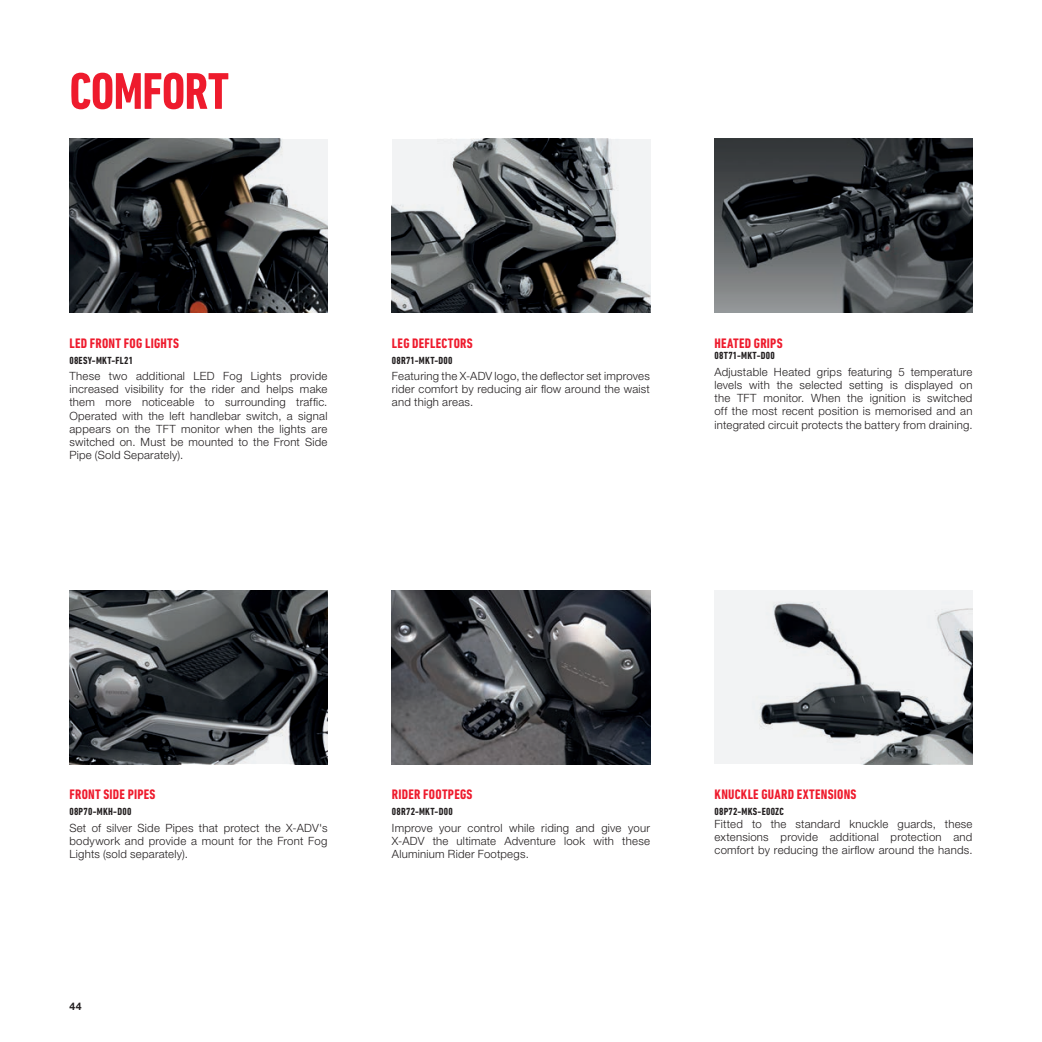
<style>
.page{position:relative;width:1042px;height:1042px;background:#fff}
.page>*{position:absolute;margin:0;border:0;box-sizing:border-box;transform-origin:0 0}
.Títulos_DIN{font:700 condensed 52.5px "DIN Next LT Pro";letter-spacing:-.015em;color:#ee1b2d}
.Acessorio_Nome{font:700 condensed 14px "DIN Next LT Pro";letter-spacing:.015em;color:#ee1b2d}
.Produto_Descricao{font:300 11.38px/13.1px "Helvetica Neue LT Pro";letter-spacing:.02em;color:#231f20;text-align:justify}
.Produto_Descrição_L{font:300 11.38px/13.1px "Helvetica Neue LT Pro";letter-spacing:.02em;color:#231f20;text-align:justify}
.Produto_Codigo{font:700 condensed 10.5px "DIN Next LT Pro";letter-spacing:.02em;color:#231f20}
.t1{font:700 10.5px "Helvetica Neue LT Pro";color:#231f20}
</style>
<div class="page">
<img style="left:69px;top:139px;width:258px;height:174px">
<img style="left:69px;top:590px;width:258px;height:174px">
<img style="left:392px;top:139px;width:258px;height:174px">
<img style="left:392px;top:590px;width:258px;height:174px">
<img style="left:714px;top:590px;width:258px;height:174px">
<img style="left:715px;top:139px;width:258px;height:174px">
<p class="Títulos_DIN" style="left:69px;top:61px;width:161px">COMFORT</p>
<p class="Acessorio_Nome" style="left:69px;top:335px;width:111px">LED FRONT FOG LIGHTS</p>
<p class="Produto_Codigo" style="left:69px;top:354px;width:65px">08ESY-MKT-FL21</p>
<p class="Produto_Descricao" style="left:69px;top:369px;width:259px">These two additional LED Fog Lights provide increased visibility for the rider and helps make them more noticeable to surrounding traffic.<br>Operated with the left handlebar switch, a signal appears on the TFT monitor when the lights are switched on. Must be mounted to the Front Side Pipe (Sold Separately).</p>
<p class="Acessorio_Nome" style="left:392px;top:335px;width:82px">LEG DEFLECTORS</p>
<p class="Produto_Codigo" style="left:392px;top:354px;width:62px">08R71-MKT-D00</p>
<p class="Produto_Descricao" style="left:392px;top:369px;width:259px">Featuring the X-ADV logo, the deflector set improves rider comfort by reducing air flow around the waist and thigh areas.</p>
<p class="Acessorio_Nome" style="left:714px;top:335px;width:70px">HEATED GRIPS</p>
<p class="Produto_Codigo" style="left:714px;top:350px;width:62px">08T71-MKT-D00</p>
<p class="Produto_Descricao" style="left:714px;top:365px;width:259px">Adjustable Heated grips featuring 5 temperature levels with the selected setting is displayed on the TFT monitor. When the ignition is switched off the most recent position is memorised and an integrated circuit protects the battery from draining.</p>
<p class="Acessorio_Nome" style="left:69px;top:787px;width:88px">FRONT SIDE PIPES</p>
<p class="Produto_Codigo" style="left:69px;top:805px;width:63px">08P70-MKH-D00</p>
<p class="Produto_Descricao" style="left:69px;top:821px;width:259px">Set of silver Side Pipes that protect the X-ADV's bodywork and provide a mount for the Front Fog Lights (sold separately).</p>
<p class="t1" style="left:69px;top:1000px;width:14px">44</p>
<p class="Acessorio_Nome" style="left:392px;top:787px;width:82px">RIDER FOOTPEGS</p>
<p class="Produto_Codigo" style="left:392px;top:805px;width:62px">08R72-MKT-D00</p>
<p class="Produto_Descricao" style="left:392px;top:821px;width:259px">Improve your control while riding and give your X-ADV the ultimate Adventure look with these Aluminium Rider Footpegs.</p>
<p class="Acessorio_Nome" style="left:714px;top:787px;width:143px">KNUCKLE GUARD EXTENSIONS</p>
<p class="Produto_Codigo" style="left:714px;top:805px;width:71px">08P72-MKS-E00ZC</p>
<p class="Produto_Descrição_L" style="left:714px;top:817px;width:259px">Fitted to the standard knuckle guards, these extensions provide additional protection and comfort by reducing the airflow around the hands.</p>
</div>
